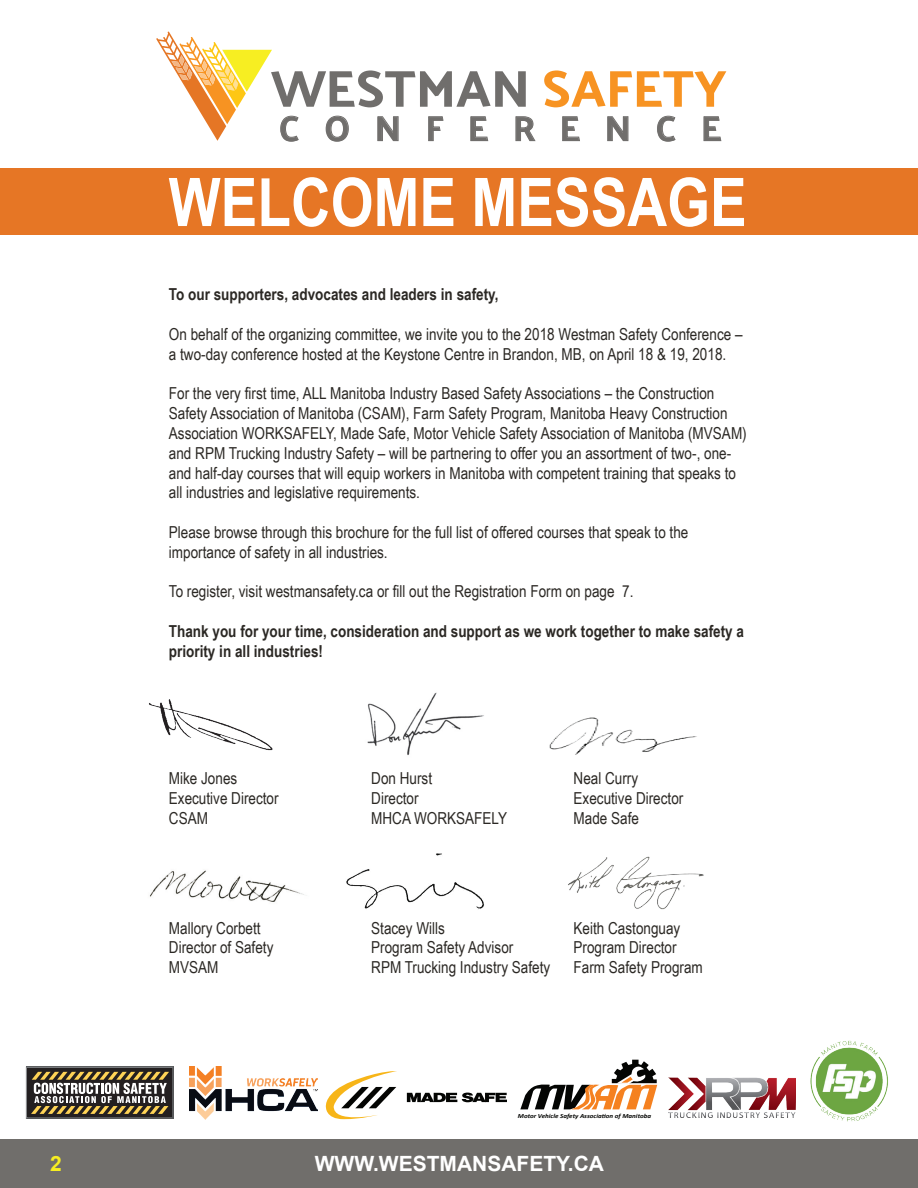
<style>
.page{position:relative;width:918px;height:1188px;background:#fff}
.page>*{position:absolute;margin:0;border:0;box-sizing:border-box;transform-origin:0 0}
.t1{font:700 67.2px "Arial Narrow";color:#fff}
.t2{font:500 52.2px "Palanquin Dark";color:#706e6c}
.t3{font:35.25px "Palanquin Dark";letter-spacing:.7em;color:#706e6c}
.t4{font:700 21px "Arial";color:#fff}
.t5{font:700 21px "Arial";color:#f7ee22}
.t6{font:16.5px/19.8px "Arial Narrow";color:#2b2824}
.t7{font:700 16.5px/19.8px "Arial Narrow";color:#2b2824}
.t8{font:italic 700 6.3px "Calibri";color:#040503;scale:1.11 1}
.s1{color:#f79322}
</style>
<div class="page">
<div style="left:0;top:1139px;width:918px;height:49px;background:#706e6b"></div>
<svg style="left:280px;top:115px;width:19px;height:27px"></svg>
<svg style="left:326px;top:115px;width:23px;height:27px"></svg>
<svg style="left:377px;top:116px;width:22px;height:25px"></svg>
<svg style="left:428px;top:116px;width:16px;height:25px"></svg>
<svg style="left:470px;top:116px;width:19px;height:25px"></svg>
<svg style="left:515px;top:116px;width:21px;height:26px"></svg>
<svg style="left:562px;top:116px;width:18px;height:25px"></svg>
<svg style="left:607px;top:116px;width:22px;height:25px"></svg>
<svg style="left:657px;top:115px;width:19px;height:27px"></svg>
<svg style="left:703px;top:116px;width:19px;height:25px"></svg>
<svg style="left:156px;top:32px;width:116px;height:109px"></svg>
<img style="left:810px;top:1040px;width:78px;height:82px">
<svg style="left:520px;top:1060px;width:137px;height:49px"></svg>
<svg style="left:325px;top:1071px;width:72px;height:49px"></svg>
<svg style="left:407px;top:1093px;width:100px;height:9px"></svg>
<img style="left:669px;top:1077px;width:126px;height:41px">
<img style="left:189px;top:1067px;width:128px;height:52px">
<svg style="left:26px;top:1067px;width:147px;height:52px;background:#6b6252"></svg>
<img style="left:367px;top:692px;width:117px;height:63px">
<img style="left:568px;top:856px;width:136px;height:54px">
<img style="left:149px;top:870px;width:155px;height:32px">
<img style="left:149px;top:699px;width:124px;height:52px">
<img style="left:549px;top:717px;width:148px;height:38px">
<div style="left:0;top:168px;width:918px;height:67px;background:#e67625"></div>
<img style="left:346px;top:853px;width:138px;height:56px">
<h2 class="t2" style="left:271px;top:58px;width:458px">WESTMAN <span class="s1">SAFETY</span></h2>
<h3 class="t3" style="left:279px;top:108px;width:444px">CONFERENCE</h3>
<h1 class="t1" style="left:169px;top:152px;width:580px">WELCOME MESSAGE</h1>
<p class="t7" style="left:169px;top:284px;width:331px">To our supporters, advocates and leaders in safety,</p>
<p class="t6" style="left:169px;top:324px;width:575px">On behalf of the organizing committee, we invite you to the 2018 Westman Safety Conference – a two-day conference hosted at the Keystone Centre in Brandon, MB, on April 18 &amp; 19, 2018.</p>
<p class="t6" style="left:169px;top:383px;width:579px">For the very first time, ALL Manitoba Industry Based Safety Associations – the Construction Safety Association of Manitoba (CSAM), Farm Safety Program, Manitoba Heavy Construction Association WORKSAFELY, Made Safe, Motor Vehicle Safety Association of Manitoba (MVSAM) and RPM Trucking Industry Safety – will be partnering to offer you an assortment of two-, one&shy;and half-day courses that will equip workers in Manitoba with competent training that speaks to all industries and legislative requirements.</p>
<p class="t6" style="left:169px;top:522px;width:521px">Please browse through this brochure for the full list of offered courses that speak to the importance of safety in all industries.</p>
<p class="t6" style="left:169px;top:581px;width:466px">To register, visit westmansafety.ca or fill out the Registration Form on page 7.</p>
<p class="t7" style="left:169px;top:620px;width:577px">Thank you for your time, consideration and support as we work together to make safety a priority in all industries!</p>
<p class="t6" style="left:169px;top:768px;width:111px">Mike Jones<br>Executive Director<br>CSAM</p>
<p class="t6" style="left:371px;top:768px;width:137px">Don Hurst<br>Director<br>MHCA WORKSAFELY</p>
<p class="t6" style="left:574px;top:768px;width:111px">Neal Curry<br>Executive Director<br>Made Safe</p>
<p class="t6" style="left:169px;top:917px;width:106px">Mallory Corbett<br>Director of Safety<br>MVSAM</p>
<p class="t6" style="left:371px;top:917px;width:180px">Stacey Wills<br>Program Safety Advisor<br>RPM Trucking Industry Safety</p>
<p class="t6" style="left:574px;top:917px;width:131px">Keith Castonguay<br>Program Director<br>Farm Safety Program</p>
<p class="t8" style="left:518px;top:1112px;width:121px">Motor Vehicle Safety Association of Manitoba</p>
<p class="t5" style="left:50px;top:1150px;width:13px">2</p>
<p class="t4" style="left:315px;top:1150px;width:291px">WWW.WESTMANSAFETY.CA</p>
</div>
